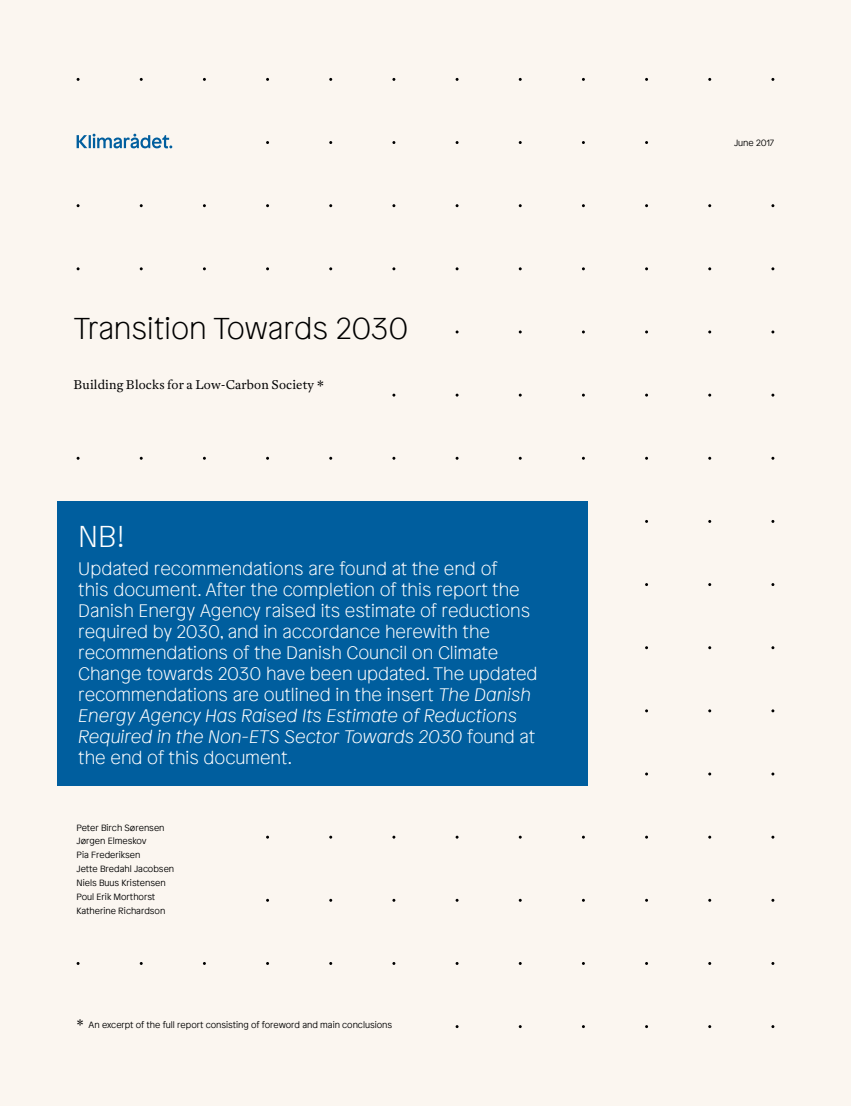
<style>
.page{position:relative;width:851px;height:1106px;background:#fff}
.page>*{position:absolute;margin:0;border:0;box-sizing:border-box;transform-origin:0 0}
.t1{font:100 30px "Patron";color:#000}
.t2{font:100 30px "Patron";color:#fff}
.t3{font:100 18px/21px "Patron";color:#fff}
.t4{font:300 12.6px "Antwerp";letter-spacing:.01em;color:#000}
.t5{font:300 9px/14px "Patron";color:#000}
.s1{font-style:italic}
.s2{font-family:"Antwerp";font-size:12.6px}
</style>
<div class="page">
<div style="left:0;top:0;width:850px;height:1106px;background:#fbf6f0"></div>
<svg style="left:77px;top:134px;width:95px;height:14px"></svg>
<div style="left:57px;top:501px;width:530px;height:284px;background:#005e9e"></div>
<h1 class="t1" style="left:74px;top:308px;width:336px">Transition Towards 2030</h1>
<p class="t4" style="left:74px;top:376px;width:252px">Building Blocks for a Low-Carbon Society *</p>
<h1 class="t2" style="left:78px;top:515px;width:48px">NB!</h1>
<p class="t3" style="left:78px;top:557px;width:461px">Updated recommendations are found at the end of<br>this document. After the completion of this report the Danish Energy Agency raised its estimate of reductions required by 2030, and in accordance herewith the recommendations of the Danish Council on Climate Change towards 2030 have been updated. The updated recommendations are outlined in the insert <span class="s1">The Danish Energy Agency Has Raised Its Estimate of Reductions Required in the Non-ETS Sector Towards 2030</span> found at the end of this document.</p>
<p class="t5" style="left:77px;top:820px;width:99px">Peter Birch Sørensen<br>Jørgen Elmeskov<br>Pia Frederiksen<br>Jette Bredahl Jacobsen<br>Niels Buus Kristensen<br>Poul Erik Morthorst<br>Katherine Richardson</p>
<p class="t5" style="left:77px;top:1017px;width:317px"><span class="s2">*</span> An excerpt of the full report consisting of foreword and main conclusions</p>
<p class="t5" style="left:734px;top:136px;width:42px">June 2017</p>
</div>
